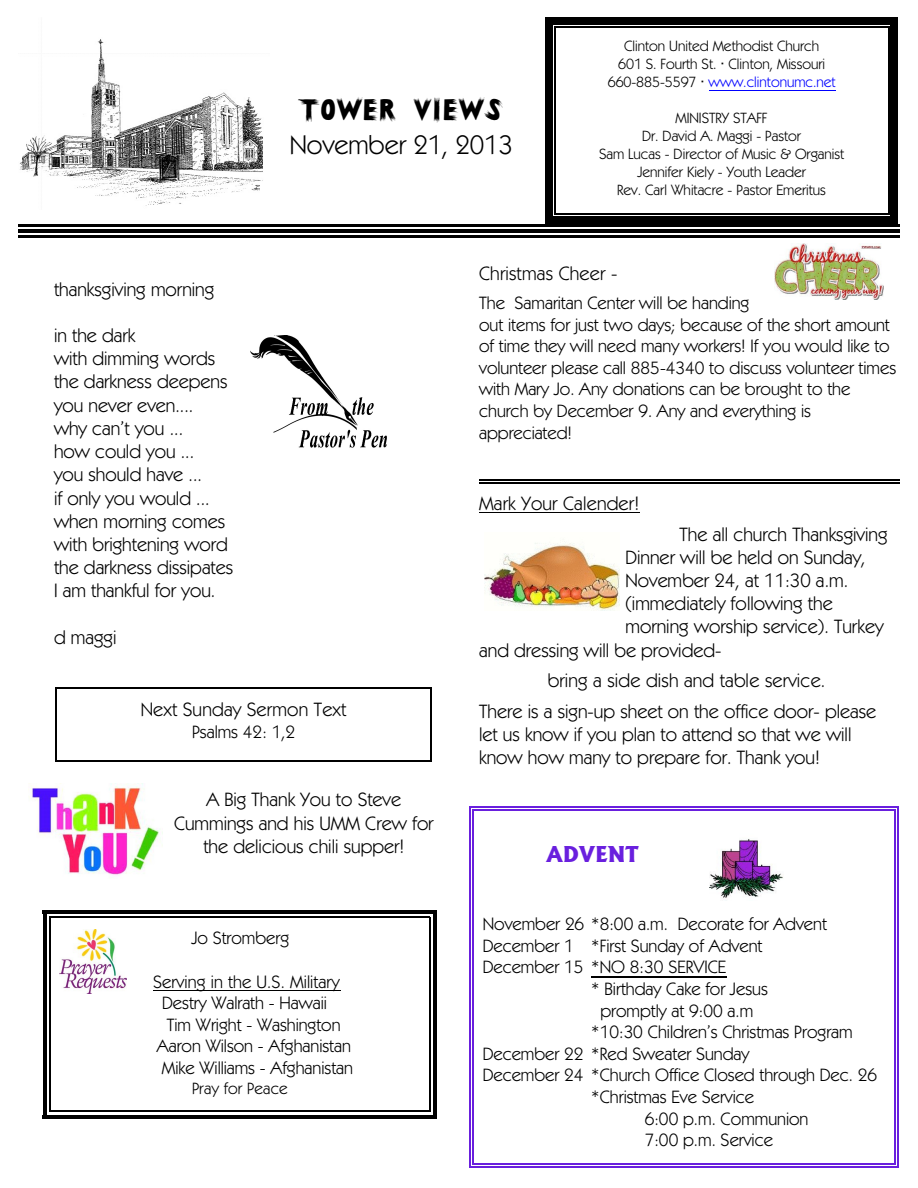
<style>
.page{position:relative;width:918px;height:1188px;background:#fff}
.page>*{position:absolute;margin:0;border:0;box-sizing:border-box;transform-origin:0 0}
.t1{font:33px "CK Mystery";letter-spacing:.005em;color:#000}
.t2{font:27px "Kabel IT Cby BT";color:#000}
.t3{font:800 21px "Albertus";color:#691fde}
.t4{font:19.5px/23.2px "Kabel IT Cby BT";color:#000}
.t5{font:italic 19.5px "Kabel IT Cby BT";letter-spacing:.01em;color:#000}
.t6{font:18px/21.6px "Kabel IT Cby BT";color:#000}
.t7{font:16.5px "Kabel IT Cby BT";letter-spacing:.01em;color:#000}
.t8{font:15px/18px "Kabel IT Cby BT";color:#000;text-align:center}
.s1{color:#00f}
</style>
<div class="page">
<hr style="left:709px;top:90px;width:127px;height:1px;background:#00f">
<hr style="left:554px;top:26px;width:1px;height:189px;background:#000">
<hr style="left:888px;top:26px;width:1px;height:189px;background:#000">
<hr style="left:554px;top:26px;width:335px;height:2px;background:#000">
<hr style="left:554px;top:214px;width:335px;height:1px;background:#000">
<div style="left:545px;top:18px;width:7px;height:205px;background:#000"></div>
<div style="left:891px;top:18px;width:7px;height:205px;background:#000"></div>
<div style="left:545px;top:18px;width:353px;height:7px;background:#000"></div>
<div style="left:545px;top:217px;width:353px;height:7px;background:#000"></div>
<img style="left:250px;top:335px;width:137px;height:113px">
<hr style="left:153px;top:990px;width:187px;height:1px;background:#000">
<img style="left:60px;top:930px;width:66px;height:63px">
<hr style="left:49px;top:917px;width:2px;height:195px;background:#000">
<hr style="left:429px;top:917px;width:1px;height:195px;background:#000">
<hr style="left:49px;top:917px;width:381px;height:1px;background:#000">
<hr style="left:49px;top:1111px;width:381px;height:1px;background:#000">
<hr style="left:43px;top:910px;width:4px;height:209px;background:#000">
<hr style="left:433px;top:910px;width:4px;height:209px;background:#000">
<hr style="left:43px;top:910px;width:394px;height:4px;background:#000">
<hr style="left:43px;top:1115px;width:394px;height:4px;background:#000">
<img style="left:485px;top:541px;width:134px;height:70px">
<hr style="left:479px;top:512px;width:161px;height:1px;background:#000">
<hr style="left:18px;top:225px;width:882px;height:2px;background:#000">
<hr style="left:18px;top:229px;width:882px;height:1px;background:#000">
<hr style="left:18px;top:232px;width:882px;height:1px;background:#000">
<hr style="left:18px;top:235px;width:882px;height:2px;background:#000">
<hr style="left:479px;top:479px;width:420px;height:2px;background:#000">
<hr style="left:479px;top:482px;width:420px;height:1px;background:#000">
<img style="left:19px;top:39px;width:244px;height:167px">
<hr style="left:56px;top:687px;width:1px;height:74px;background:#000">
<hr style="left:430px;top:687px;width:1px;height:74px;background:#000">
<hr style="left:56px;top:687px;width:375px;height:1px;background:#000">
<hr style="left:56px;top:760px;width:375px;height:2px;background:#000">
<img style="left:29px;top:783px;width:134px;height:92px">
<img style="left:774px;top:243px;width:109px;height:56px">
<hr style="left:591px;top:976px;width:135px;height:1px;background:#000">
<img style="left:709px;top:839px;width:74px;height:59px">
<hr style="left:472px;top:809px;width:2px;height:355px;background:#691fde">
<hr style="left:894px;top:809px;width:2px;height:355px;background:#691fde">
<hr style="left:472px;top:809px;width:423px;height:1px;background:#691fde">
<hr style="left:472px;top:1163px;width:423px;height:2px;background:#691fde">
<hr style="left:469px;top:806px;width:2px;height:361px;background:#691fde">
<hr style="left:897px;top:806px;width:1px;height:361px;background:#691fde">
<hr style="left:469px;top:806px;width:429px;height:1px;background:#691fde">
<hr style="left:469px;top:1166px;width:429px;height:1px;background:#691fde">
<h1 class="t1" style="left:298px;top:90px;width:209px">Tower Views</h1>
<h2 class="t2" style="left:290px;top:134px;width:225px">November 21, 2013</h2>
<p class="t8" style="left:608px;top:38px;width:229px">Clinton United Methodist Church<br>601 S. Fourth St. Clinton, Missouri<br>660-885-5597 <span class="s1">www.clintonumc.net</span></p>
<p class="t8" style="left:599px;top:110px;width:247px">MINISTRY STAFF<br>Dr. David A. Maggi - Pastor<br>Sam Lucas - Director of Music &amp; Organist<br>Jennifer Kiely - Youth Leader<br>Rev. Carl Whitacre - Pastor Emeritus</p>
<p class="t4" style="left:54px;top:279px;width:162px">thanksgiving morning</p>
<p class="t4" style="left:54px;top:325px;width:181px">in the dark<br>with dimming words the darkness deepens you never even....<br>why can’t you ...<br>how could you ...<br>you should have ...<br>if only you would ... when morning comes with brightening word the darkness dissipates<br>I am thankful for you.</p>
<p class="t4" style="left:54px;top:627px;width:64px">d maggi</p>
<p class="t4" style="left:141px;top:699px;width:207px">Next Sunday Sermon Text</p>
<p class="t6" style="left:192px;top:722px;width:105px">Psalms 42: 1,2</p>
<p class="t4" style="left:174px;top:790px;width:261px;text-align:center">A Big Thank You to Steve<br>Cummings and his UMM Crew for the delicious chili supper!</p>
<p class="t6" style="left:191px;top:929px;width:99px">Jo Stromberg</p>
<p class="t6" style="left:153px;top:972px;width:188px">Serving in the U.S. Military</p>
<p class="t6" style="left:162px;top:994px;width:166px">Destry Walrath - Hawaii</p>
<p class="t6" style="left:167px;top:1015px;width:175px">Tim Wright - Washington</p>
<p class="t6" style="left:157px;top:1037px;width:195px">Aaron Wilson - Afghanistan</p>
<p class="t6" style="left:162px;top:1059px;width:192px">Mike Williams - Afghanistan</p>
<p class="t7" style="left:192px;top:1082px;width:97px">Pray for Peace</p>
<p class="t4" style="left:479px;top:263px;width:140px">Christmas Cheer -</p>
<p class="t6" style="left:479px;top:294px;width:419px">The Samaritan Center will be handing<br>out items for just two days; because of the short amount of time they will need many workers! If you would like to volunteer please call 885-4340 to discuss volunteer times with Mary Jo. Any donations can be brought to the church by December 9. Any and everything is appreciated!</p>
<p class="t4" style="left:479px;top:493px;width:162px">Mark Your Calender!</p>
<p class="t4" style="left:680px;top:524px;width:210px">The all church Thanksgiving</p>
<p class="t4" style="left:626px;top:547px;width:242px">Dinner will be held on Sunday,</p>
<p class="t4" style="left:626px;top:570px;width:224px">November 24, at 11:30 a.m.</p>
<p class="t4" style="left:626px;top:594px;width:209px">(immediately following the</p>
<p class="t4" style="left:626px;top:617px;width:260px">morning worship service). Turkey</p>
<p class="t4" style="left:479px;top:640px;width:244px">and dressing will be provided-</p>
<p class="t5" style="left:548px;top:673px;width:279px">bring a side dish and table service.</p>
<p class="t4" style="left:479px;top:701px;width:399px">There is a sign-up sheet on the office door- please let us know if you plan to attend so that we will know how many to prepare for. Thank you!</p>
<p class="t3" style="left:546px;top:846px;width:94px">ADVENT</p>
<p class="t6" style="left:483px;top:915px;width:346px">November 26 *8:00 a.m. Decorate for Advent</p>
<p class="t6" style="left:483px;top:936px;width:281px">December 1 *First Sunday of Advent</p>
<p class="t6" style="left:483px;top:958px;width:245px">December 15 *NO 8:30 SERVICE</p>
<p class="t6" style="left:591px;top:980px;width:179px">* Birthday Cake for Jesus</p>
<p class="t6" style="left:600px;top:1001px;width:154px">promptly at 9:00 a.m</p>
<p class="t6" style="left:591px;top:1023px;width:263px">*10:30 Children’s Christmas Program</p>
<p class="t6" style="left:483px;top:1044px;width:268px">December 22 *Red Sweater Sunday</p>
<p class="t6" style="left:483px;top:1066px;width:396px">December 24 *Church Office Closed through Dec. 26</p>
<p class="t6" style="left:591px;top:1088px;width:165px">*Christmas Eve Service</p>
<p class="t6" style="left:645px;top:1109px;width:165px">6:00 p.m. Communion</p>
<p class="t6" style="left:645px;top:1131px;width:130px">7:00 p.m. Service</p>
</div>
